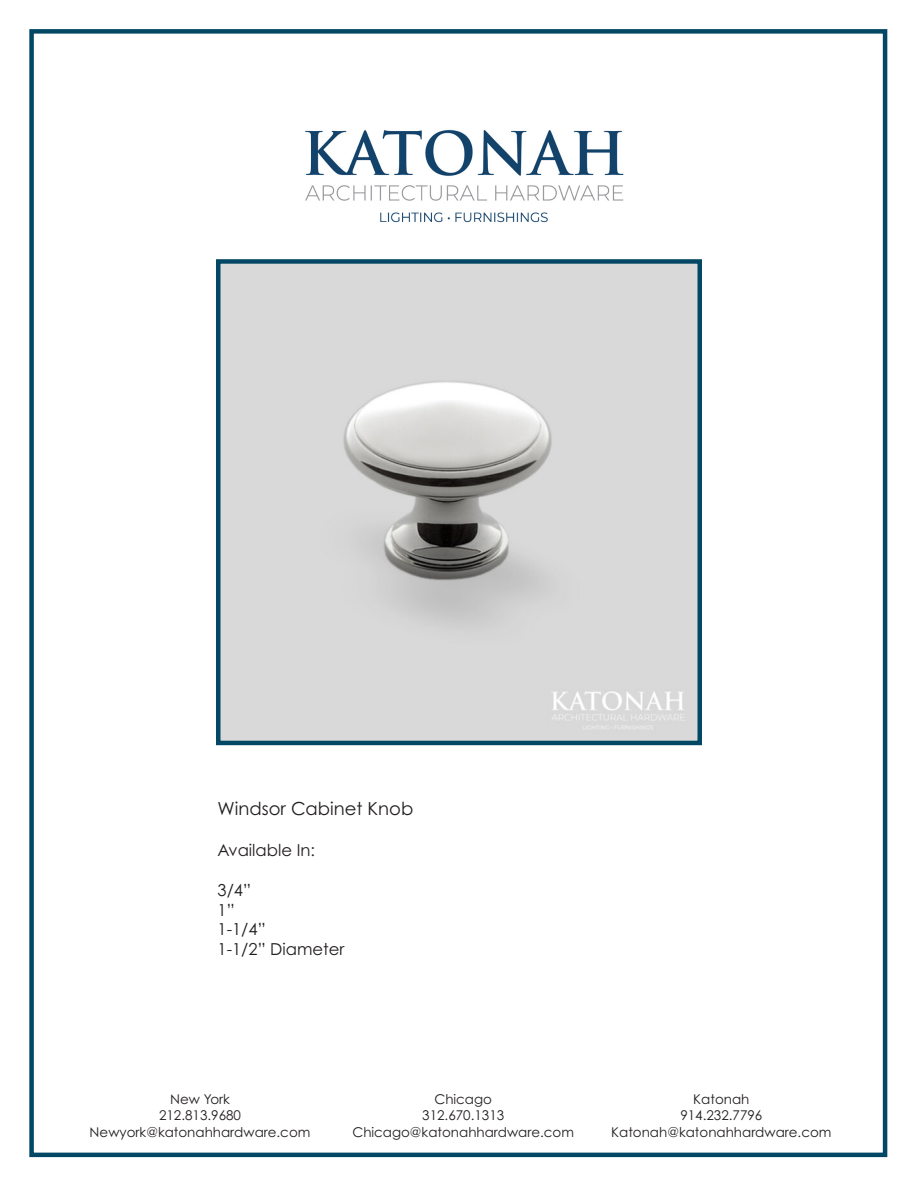
<style>
.page{position:relative;width:918px;height:1188px;background:#fff}
.page>*{position:absolute;margin:0;border:0;box-sizing:border-box;transform-origin:0 0}
.t1{font:18px "Century Gothic Pro";color:#231f20}
.t2{font:16.5px "Century Gothic Pro";color:#231f20}
.t3{font:13.5px "Century Gothic Pro";color:#231f20}
</style>
<div class="page">
<div style="left:29px;top:29px;width:858px;height:1128px;border:4px solid #024865"></div>
<img style="left:221px;top:264px;width:476px;height:476px">
<div style="left:216px;top:259px;width:486px;height:486px;border:4px solid #024865"></div>
<img style="left:305px;top:129px;width:319px;height:94px">
<p class="t1" style="left:218px;top:797px;width:197px">Windsor Cabinet Knob</p>
<p class="t2" style="left:218px;top:840px;width:99px">Available In:</p>
<p class="t2" style="left:218px;top:880px;width:35px">3/4”</p>
<p class="t2" style="left:218px;top:900px;width:19px">1”</p>
<p class="t2" style="left:218px;top:919px;width:50px">1-1/4”</p>
<p class="t2" style="left:218px;top:939px;width:129px">1-1/2” Diameter</p>
<p class="t3" style="left:170px;top:1091px;width:61px">New York</p>
<p class="t3" style="left:159px;top:1107px;width:83px">212.813.9680</p>
<p class="t3" style="left:90px;top:1123px;width:222px">Newyork@katonahhardware.com</p>
<p class="t3" style="left:434px;top:1091px;width:59px">Chicago</p>
<p class="t3" style="left:422px;top:1107px;width:83px">312.670.1313</p>
<p class="t3" style="left:352px;top:1123px;width:223px">Chicago@katonahhardware.com</p>
<p class="t3" style="left:693px;top:1091px;width:58px">Katonah</p>
<p class="t3" style="left:680px;top:1107px;width:83px">914.232.7796</p>
<p class="t3" style="left:611px;top:1123px;width:222px">Katonah@katonahhardware.com</p>
</div>
